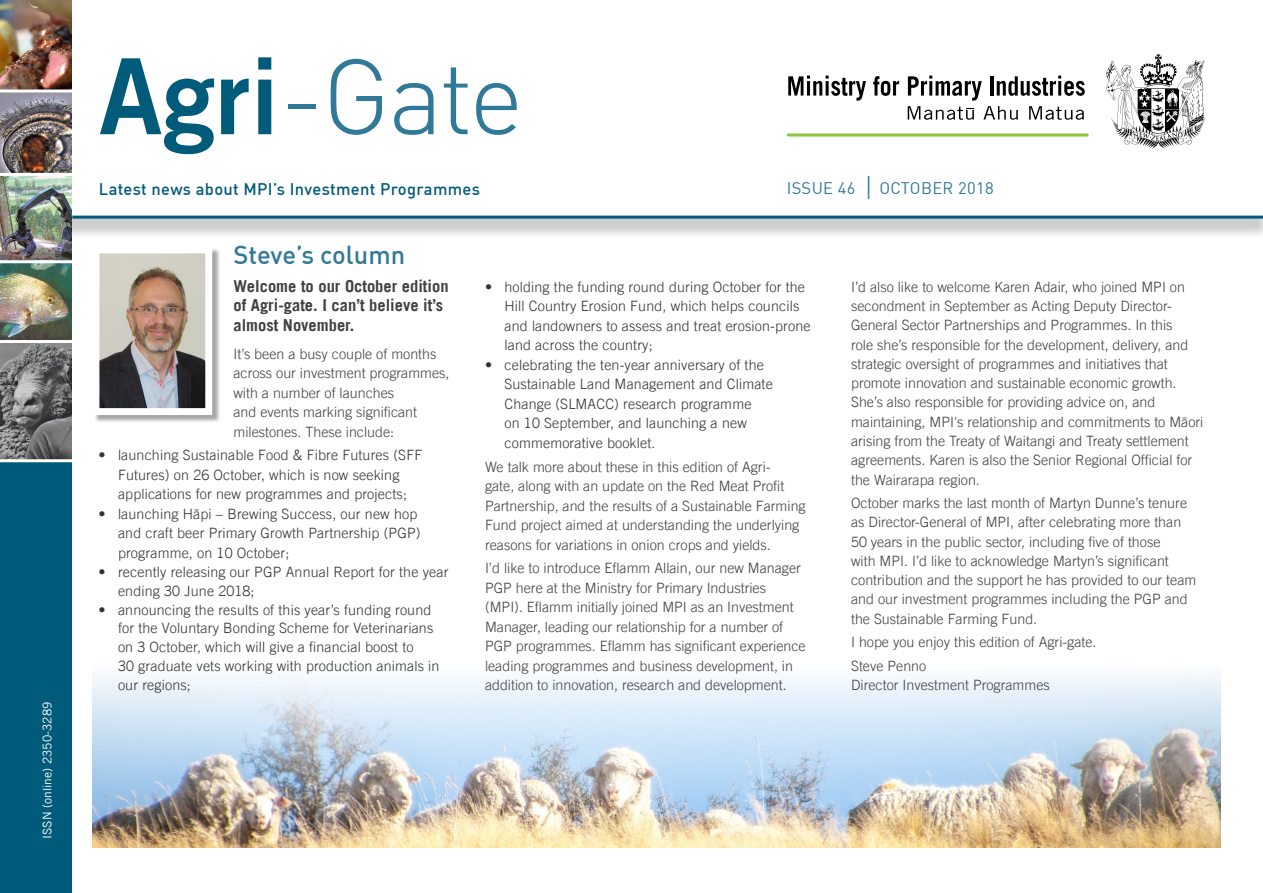
<style>
.page{position:relative;width:1263px;height:893px;background:#fff}
.page>*{position:absolute;margin:0;border:0;box-sizing:border-box;transform-origin:0 0}
.Cover_Title{font:300 105px "DIN";color:#307998}
.Head_2{font:500 25.5px "DIN";color:#307998}
.standfirst{font:700 16.5px/19.5px "Trade Gothic LT Std";color:#414042}
.table_heading_blue{font:500 16.5px "DIN";letter-spacing:.02em;color:#005b7b}
.t1{font:16.5px "DIN";letter-spacing:.02em;color:#307998}
.Body{font:300 14.25px/19.5px "Trade Gothic LT Std";color:#414042}
.t2{font:300 14.25px/19.5px "Trade Gothic LT Std";letter-spacing:.01em;color:#333}
.Body-2{font:12px "Trade Gothic LT Std";color:#fff}
.s1{font-family:"Trade Gothic LT Std Bd 2";font-weight:400;color:#005b7b}
.s2{font-weight:300;font-size:27px}
</style>
<div class="page">
<div style="left:0;top:7px;width:1263px;height:233px;background:#000;opacity:.2"></div>
<div style="left:0;top:0;width:1263px;height:217px;background:#fff"></div>
<div style="left:0;top:0;width:71px;height:893px;background:#005b7b"></div>
<img style="left:0;top:0;width:71px;height:459px">
<hr style="left:72px;top:216px;width:1191px;height:3px;background:#005b7b">
<svg style="left:788px;top:76px;width:78px;height:25px"></svg>
<svg style="left:873px;top:76px;width:26px;height:20px"></svg>
<svg style="left:908px;top:76px;width:177px;height:44px"></svg>
<svg style="left:787px;top:133px;width:302px;height:4px"></svg>
<svg style="left:1106px;top:54px;width:100px;height:95px"></svg>
<div style="left:94px;top:248px;width:126px;height:175px;background:#000;opacity:.35"></div>
<img style="left:100px;top:254px;width:104px;height:153px">
<div style="left:92px;top:246px;width:120px;height:169px;border:7px solid #fff"></div>
<hr style="left:0;top:89px;width:72px;height:3px;background:#fff">
<hr style="left:0;top:173px;width:72px;height:3px;background:#fff">
<hr style="left:0;top:260px;width:72px;height:3px;background:#fff">
<hr style="left:0;top:340px;width:72px;height:3px;background:#fff">
<hr style="left:0;top:459px;width:72px;height:3px;background:#fff">
<img style="left:92px;top:674px;width:1129px;height:174px">
<p class="Body-2" style="left:40px;top:839px;width:139px;rotate:-90deg">ISSN (online) 2350-3289</p>
<p class="Cover_Title" style="left:99px;top:32px;width:427px"><span class="s1">Agri</span>-Gate</p>
<p class="table_heading_blue" style="left:99px;top:179px;width:383px">Latest news about MPI’s Investment Programmes</p>
<p class="t1" style="left:787px;top:177px;width:208px">ISSUE 46 <span class="s2">|</span> OCTOBER 2018</p>
<p class="Head_2" style="left:233px;top:238px;width:173px">Steve’s column</p>
<p class="standfirst" style="left:233px;top:276px;width:217px">Welcome to our October edition of Agri-gate. I can’t believe it’s almost November.</p>
<p class="Body" style="left:233px;top:344px;width:218px">It’s been a busy couple of months across our investment programmes, with a number of launches<br>and events marking significant milestones. These include:</p>
<p class="t2" style="left:99px;top:445px;width:325px;text-align:center">• launching Sustainable Food &amp; Fibre Futures (SFF<br>Futures) on 26 October, which is now seeking applications for new programmes and projects;</p>
<p class="t2" style="left:118px;top:504px;width:304px;text-indent:-20px">• launching Hāpi – Brewing Success, our new hop and craft beer Primary Growth Partnership (PGP) programme, on 10 October;</p>
<p class="t2" style="left:118px;top:562px;width:332px;line-height:18.9px;text-indent:-20px">• recently releasing our PGP Annual Report for the year ending 30 June 2018;</p>
<p class="t2" style="left:118px;top:600px;width:323px;line-height:18.9px;text-indent:-20px">• announcing the results of this year’s funding round for the Voluntary Bonding Scheme for Veterinarians on 3 October, which will give a financial boost to<br>30 graduate vets working with production animals in our regions;</p>
<p class="t2" style="left:504px;top:277px;width:307px;text-indent:-20px">• holding the funding round during October for the Hill Country Erosion Fund, which helps councils and landowners to assess and treat erosion-prone land across the country;</p>
<p class="t2" style="left:504px;top:355px;width:270px;text-indent:-20px">• celebrating the ten-year anniversary of the Sustainable Land Management and Climate Change (SLMACC) research programme<br>on 10 September, and launching a new commemorative booklet.</p>
<p class="Body" style="left:485px;top:456px;width:322px">We talk more about these in this edition of Agri-<br>gate, along with an update on the Red Meat Profit Partnership, and the results of a Sustainable Farming Fund project aimed at understanding the underlying reasons for variations in onion crops and yields.</p>
<p class="Body" style="left:485px;top:558px;width:322px">I’d like to introduce Eflamm Allain, our new Manager PGP here at the Ministry for Primary Industries (MPI). Eflamm initially joined MPI as an Investment Manager, leading our relationship for a number of PGP programmes. Eflamm has significant experience leading programmes and business development, in addition to innovation, research and development.</p>
<p class="Body" style="left:851px;top:277px;width:354px">I’d also like to welcome Karen Adair, who joined MPI on secondment in September as Acting Deputy Director-General Sector Partnerships and Programmes. In this<br>role she’s responsible for the development, delivery, and strategic oversight of programmes and initiatives that promote innovation and sustainable economic growth.<br>She’s also responsible for providing advice on, and maintaining, MPI's relationship and commitments to Māori arising from the Treaty of Waitangi and Treaty settlement agreements. Karen is also the Senior Regional Official for the Wairarapa region.</p>
<p class="Body" style="left:851px;top:493px;width:347px">October marks the last month of Martyn Dunne’s tenure as Director-General of MPI, after celebrating more than 50 years in the public sector, including five of those<br>with MPI. I’d like to acknowledge Martyn’s significant contribution and the support he has provided to our team and our investment programmes including the PGP and the Sustainable Farming Fund.</p>
<p class="Body" style="left:851px;top:632px;width:247px">I hope you enjoy this edition of Agri-gate.</p>
<p class="Body" style="left:851px;top:656px;width:200px">Steve Penno<br>Director Investment Programmes</p>
</div>
